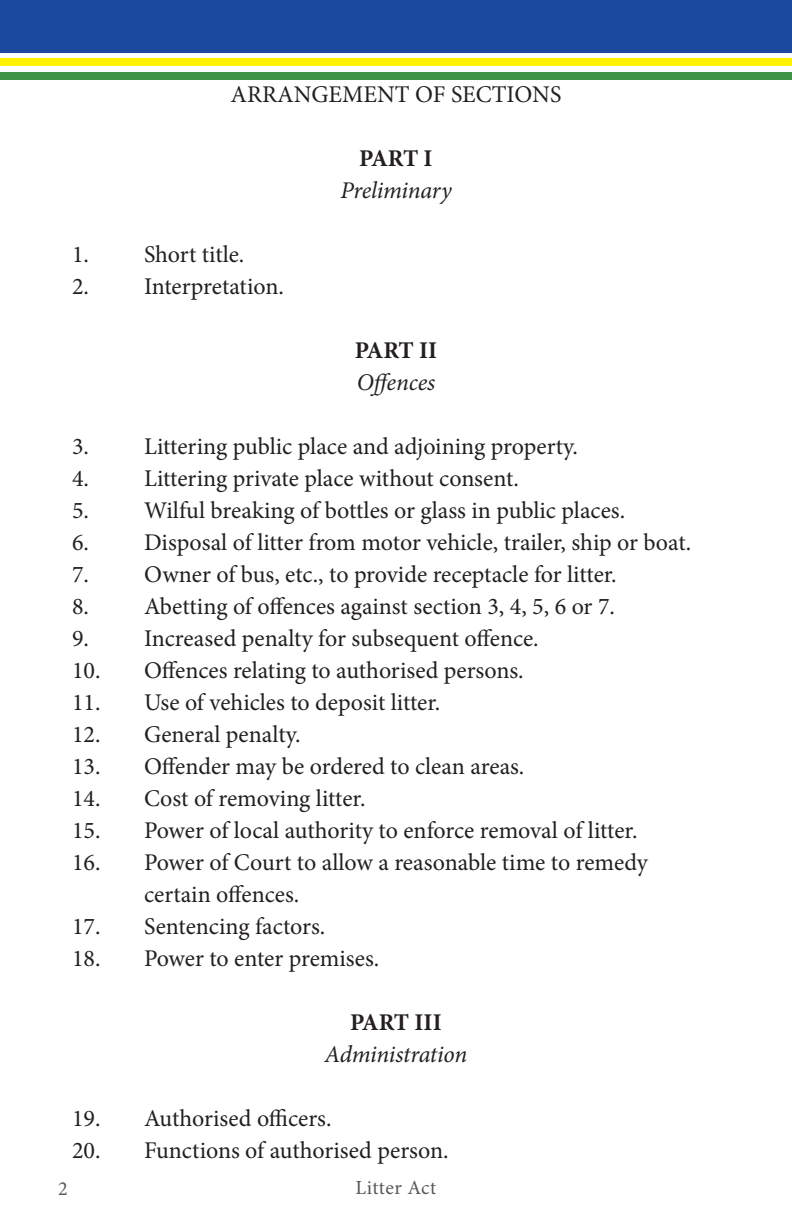
<style>
.page{position:relative;width:792px;height:1224px;background:#fff}
.page>*{position:absolute;margin:0;border:0;box-sizing:border-box;transform-origin:0 0}
.t1{font:24px/32px "Minion Pro";color:#231f20}
.Italized_Heading{font:italic 24px "Minion Pro";letter-spacing:-.01em;color:#231f20}
.t2{font:700 24px "Minion Pro";letter-spacing:-.015em;color:#231f20}
.t3{font:20px "Minion Pro";letter-spacing:.02em;color:#57585a}
</style>
<div class="page">
<div style="left:0;top:0;width:792px;height:53px;background:#1a499f"></div>
<div style="left:0;top:58px;width:792px;height:8px;background:#fff101"></div>
<div style="left:0;top:72px;width:792px;height:8px;background:#3e9346"></div>
<p class="t1" style="left:231px;top:79px;width:332px">ARRANGEMENT OF SECTIONS</p>
<p class="t1" style="left:72px;top:239px;width:174px">1. Short title.</p>
<p class="t1" style="left:72px;top:271px;width:214px">2. Interpretation.</p>
<p class="t2" style="left:359px;top:142px;width:75px">PART I</p>
<p class="Italized_Heading" style="left:340px;top:174px;width:113px">Preliminary</p>
<p class="t2" style="left:355px;top:334px;width:84px">PART II</p>
<p class="Italized_Heading" style="left:357px;top:366px;width:80px">Offences</p>
<p class="t1" style="left:72px;top:431px;width:508px">3. Littering public place and adjoining property.</p>
<p class="t1" style="left:72px;top:463px;width:448px">4. Littering private place without consent.</p>
<p class="t1" style="left:72px;top:495px;width:555px">5. Wilful breaking of bottles or glass in public places.</p>
<p class="t1" style="left:72px;top:527px;width:621px">6. Disposal of litter from motor vehicle, trailer, ship or boat.</p>
<p class="t1" style="left:72px;top:559px;width:546px">7. Owner of bus, etc., to provide receptacle for litter.</p>
<p class="t1" style="left:72px;top:591px;width:544px">8. Abetting of offences against section 3, 4, 5, 6 or 7.</p>
<p class="t1" style="left:72px;top:623px;width:468px">9. Increased penalty for subsequent offence.</p>
<p class="t1" style="left:72px;top:655px;width:453px">10. Offences relating to authorised persons.</p>
<p class="t1" style="left:72px;top:687px;width:370px">11. Use of vehicles to deposit litter.</p>
<p class="t1" style="left:72px;top:719px;width:230px">12. General penalty.</p>
<p class="t1" style="left:72px;top:751px;width:454px">13. Offender may be ordered to clean areas.</p>
<p class="t1" style="left:72px;top:783px;width:295px">14. Cost of removing litter.</p>
<p class="t1" style="left:72px;top:815px;width:567px">15. Power of local authority to enforce removal of litter.</p>
<p class="t1" style="left:144px;top:847px;width:505px;text-indent:-72px">16. Power of Court to allow a reasonable time to remedy certain offences.</p>
<p class="t1" style="left:72px;top:911px;width:255px">17. Sentencing factors.</p>
<p class="t1" style="left:72px;top:943px;width:309px">18. Power to enter premises.</p>
<p class="t2" style="left:350px;top:1006px;width:93px">PART III</p>
<p class="Italized_Heading" style="left:325px;top:1038px;width:144px">Administration</p>
<p class="t1" style="left:72px;top:1103px;width:261px">19. Authorised officers.</p>
<p class="t1" style="left:72px;top:1135px;width:378px">20. Functions of authorised person.</p>
<p class="t3" style="left:58px;top:1176px;width:11px">2</p>
<p class="t3" style="left:356px;top:1174px;width:82px">Litter Act</p>
</div>
